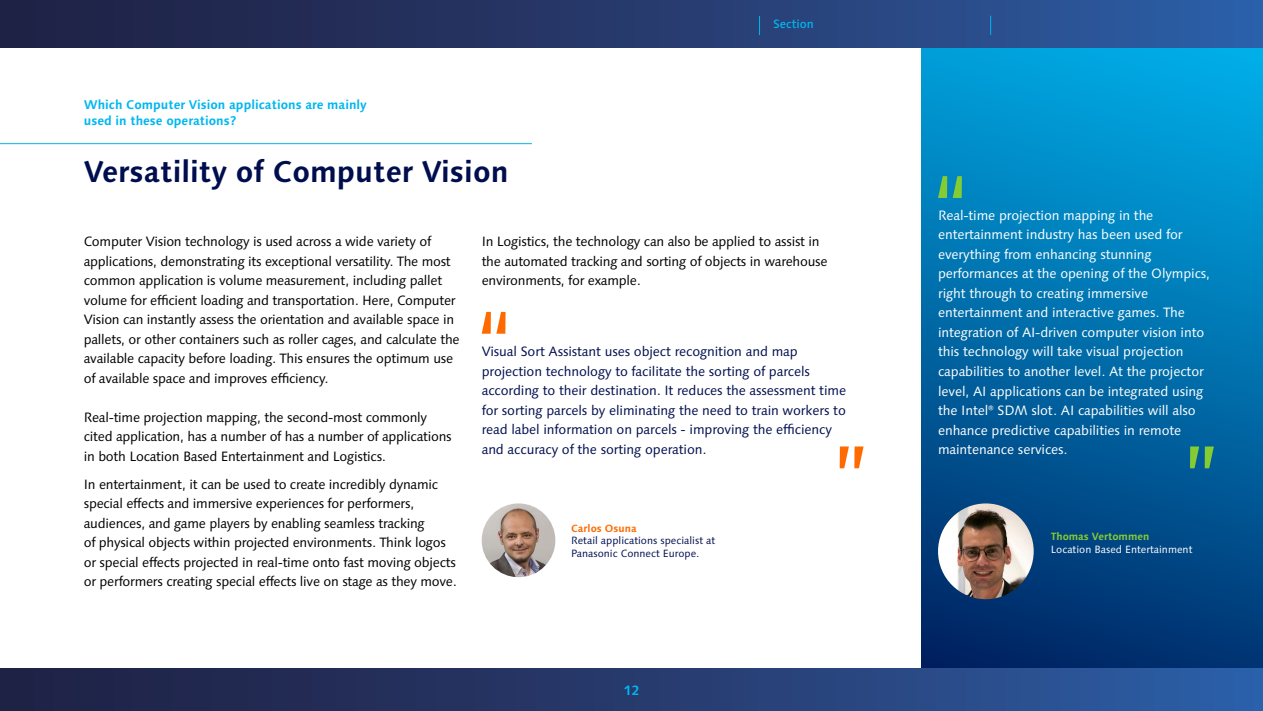
<style>
.page{position:relative;width:1263px;height:711px;background:#fff}
.page>*{position:absolute;margin:0;border:0;box-sizing:border-box;transform-origin:0 0}
.t1{font:700 30px "Syntax Next LT Pro";color:#000e4e}
.t2{font:13.5px/19.5px "Syntax Next LT Pro";letter-spacing:-.02em;color:#000}
.t3{font:13.5px/19.5px "Syntax Next LT Pro";letter-spacing:-.01em;color:#fff}
.t4{font:13.5px/19.5px "Syntax Next LT Pro";letter-spacing:-.01em;color:#000e4e}
.t5{font:700 13.5px "Syntax Next LT Pro";color:#00b7f1}
.t6{font:700 12.6px/15.1px "Syntax Next LT Pro";color:#00b7f1}
.t7{font:500 12px "Syntax Next LT Pro";color:#00b7f1}
.t8{font:10.5px/12.6px "Syntax Next LT Pro";color:#000e4e}
.t9{font:10.5px "Syntax Next LT Pro";color:#fff}
.t10{font:700 10.5px "Syntax Next LT Pro";color:#85cc33}
.t11{font:700 10.5px "Syntax Next LT Pro";color:#ff6a00}
</style>
<div class="page">
<div style="left:921px;top:44px;width:341px;height:645px;background:linear-gradient(to bottom,#00aae5,#002766)"></div>
<hr style="left:0;top:143px;width:532px;height:1px;background:#00b7f1">
<svg style="left:938px;top:176px;width:24px;height:22px"></svg>
<svg style="left:1190px;top:446px;width:24px;height:22px"></svg>
<img style="left:938px;top:503px;width:96px;height:95px;border-radius:48px">
<svg style="left:482px;top:312px;width:23px;height:21px"></svg>
<svg style="left:840px;top:446px;width:23px;height:22px"></svg>
<img style="left:482px;top:503px;width:73px;height:73px;border-radius:37px">
<div style="left:0;top:668px;width:1263px;height:42px;background:linear-gradient(to right,#1f1d3d,#2d5ca4)"></div>
<div style="left:0;top:0;width:1263px;height:47px;background:linear-gradient(to right,#1f1d3d,#2d5ca4)"></div>
<svg style="left:759px;top:16px;width:1px;height:19px"></svg>
<svg style="left:990px;top:16px;width:1px;height:19px"></svg>
<p class="t6" style="left:84px;top:97px;width:285px">Which Computer Vision applications are mainly used in these operations?</p>
<h1 class="t1" style="left:84px;top:153px;width:426px">Versatility of Computer Vision</h1>
<p class="t7" style="left:773px;top:17px;width:42px">Section</p>
<p class="t2" style="left:84px;top:231px;width:377px">Computer Vision technology is used across a wide variety of applications, demonstrating its exceptional versatility. The most common application is volume measurement, including pallet volume for efficient loading and transportation. Here, Computer Vision can instantly assess the orientation and available space in pallets, or other containers such as roller cages, and calculate the available capacity before loading. This ensures the optimum use of available space and improves efficiency.</p>
<p class="t2" style="left:84px;top:407px;width:369px">Real-time projection mapping, the second-most commonly cited application, has a number of has a number of applications in both Location Based Entertainment and Logistics.</p>
<p class="t2" style="left:84px;top:474px;width:374px">In entertainment, it can be used to create incredibly dynamic special effects and immersive experiences for performers, audiences, and game players by enabling seamless tracking<br>of physical objects within projected environments. Think logos or special effects projected in real-time onto fast moving objects or performers creating special effects live on stage as they move.</p>
<p class="t2" style="left:482px;top:231px;width:347px">In Logistics, the technology can also be applied to assist in the automated tracking and sorting of objects in warehouse environments, for example.</p>
<p class="t4" style="left:482px;top:341px;width:366px">Visual Sort Assistant uses object recognition and map projection technology to facilitate the sorting of parcels according to their destination. It reduces the assessment time for sorting parcels by eliminating the need to train workers to read label information on parcels - improving the efficiency and accuracy of the sorting operation.</p>
<p class="t11" style="left:571px;top:521px;width:67px">Carlos Osuna</p>
<p class="t8" style="left:571px;top:534px;width:146px">Retail applications specialist at<br>Panasonic Connect Europe.</p>
<p class="t5" style="left:624px;top:681px;width:17px">12</p>
<p class="t3" style="left:938px;top:205px;width:274px">Real-time projection mapping in the entertainment industry has been used for everything from enhancing stunning performances at the opening of the Olympics, right through to creating immersive entertainment and interactive games. The integration of AI-driven computer vision into this technology will take visual projection capabilities to another level. At the projector level, AI applications can be integrated using the Intel® SDM slot. AI capabilities will also enhance predictive capabilities in remote maintenance services.</p>
<p class="t10" style="left:1051px;top:529px;width:100px">Thomas Vertommen</p>
<p class="t9" style="left:1051px;top:542px;width:143px">Location Based Entertainment</p>
</div>
